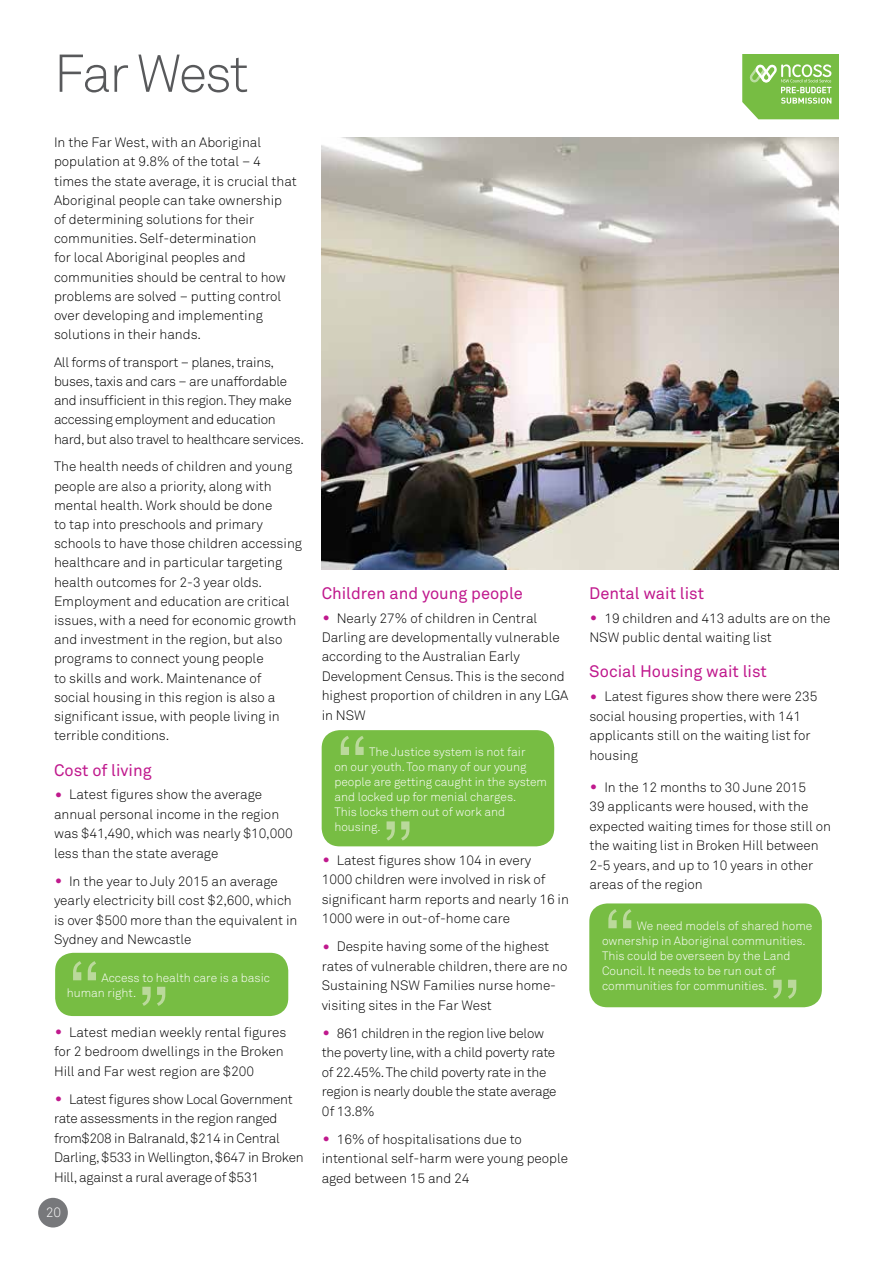
<style>
.page{position:relative;width:893px;height:1263px;background:#fff}
.page>*{position:absolute;margin:0;border:0;box-sizing:border-box;transform-origin:0 0}
.t1{font:300 90px "Akkurat";color:#bad99b}
.t2{font:300 52.5px "Akkurat";letter-spacing:-.045em;color:#58595b}
.t3{font:16.5px "Akkurat";color:#c0198d}
.t4{font:300 13.5px/19.5px "Akkurat";color:#000}
.t5{font:300 13.5px/19.5px "Akkurat";letter-spacing:-.02em;color:#000}
.t6{font:300 13.5px "Akkurat";color:#fff}
.t7{font:300 12px/15px "Akkurat";color:#fff}
.s1{font-size:21px;color:#c0198d}
</style>
<div class="page">
<div style="left:38px;top:1198px;width:30px;height:29px;background:#77787b;border-radius:50%"></div>
<svg style="left:742px;top:54px;width:97px;height:65px;background:#8bc65f"></svg>
<img style="left:322px;top:137px;width:517px;height:433px">
<div style="left:55px;top:953px;width:233px;height:63px;background:#77bd43;border-radius:18px"></div>
<div style="left:322px;top:730px;width:232px;height:116px;background:#77bd43;border-radius:18px"></div>
<div style="left:589px;top:903px;width:233px;height:104px;background:#77bd43;border-radius:18px"></div>
<h2 class="t2" style="left:54px;top:42px;width:196px">Far West</h2>
<p class="t4" style="left:54px;top:133px;width:244px">In the Far West, with an Aboriginal population at 9.8% of the total – 4 times the state average, it is crucial that Aboriginal people can take ownership of determining solutions for their communities. Self-determination<br>for local Aboriginal peoples and communities should be central to how problems are solved – putting control over developing and implementing solutions in their hands.</p>
<p class="t5" style="left:54px;top:353px;width:251px">All forms of transport – planes, trains, buses, taxis and cars – are unaffordable and insufficient in this region. They make accessing employment and education hard, but also travel to healthcare services.</p>
<p class="t4" style="left:54px;top:457px;width:250px">The health needs of children and young people are also a priority, along with mental health. Work should be done<br>to tap into preschools and primary schools to have those children accessing healthcare and in particular targeting health outcomes for 2-3 year olds.<br>Employment and education are critical issues, with a need for economic growth and investment in the region, but also programs to connect young people<br>to skills and work. Maintenance of<br>social housing in this region is also a significant issue, with people living in terrible conditions.</p>
<p class="t3" style="left:54px;top:760px;width:99px">Cost of living</p>
<p class="t4" style="left:54px;top:785px;width:240px"><span class="s1">•</span> Latest figures show the average annual personal income in the region was $41,490, which was nearly $10,000 less than the state average</p>
<p class="t4" style="left:54px;top:871px;width:245px"><span class="s1">•</span> In the year to July 2015 an average yearly electricity bill cost $2,600, which is over $500 more than the equivalent in Sydney and Newcastle</p>
<h1 class="t1" style="left:67px;top:942px;width:36px">“</h1>
<p class="t7" style="left:67px;top:970px;width:205px;text-indent:35px">Access to health care is a basic human right.</p>
<h1 class="t1" style="left:136px;top:966px;width:35px">”</h1>
<p class="t4" style="left:54px;top:1022px;width:234px"><span class="s1">•</span> Latest median weekly rental figures for 2 bedroom dwellings in the Broken<br>Hill and Far west region are $200</p>
<p class="t5" style="left:54px;top:1089px;width:251px"><span class="s1">•</span> Latest figures show Local Government rate assessments in the region ranged from$208 in Balranald, $214 in Central Darling, $533 in Wellington, $647 in Broken Hill, against a rural average of $531</p>
<p class="t6" style="left:46px;top:1204px;width:17px">20</p>
<p class="t3" style="left:322px;top:583px;width:203px">Children and young people</p>
<p class="t4" style="left:322px;top:608px;width:248px"><span class="s1">•</span> Nearly 27% of children in Central<br>Darling are developmentally vulnerable according to the Australian Early<br>Development Census. This is the second highest proportion of children in any LGA in NSW</p>
<h1 class="t1" style="left:334px;top:717px;width:36px">“</h1>
<p class="t7" style="left:334px;top:745px;width:214px;text-indent:35px">The Justice system is not fair<br>on our youth. Too many of our young people are getting caught in the system and locked up for menial charges.<br>This locks them out of work and housing.</p>
<h1 class="t1" style="left:381px;top:801px;width:35px">”</h1>
<p class="t4" style="left:322px;top:851px;width:249px"><span class="s1">•</span> Latest figures show 104 in every<br>1000 children were involved in risk of significant harm reports and nearly 16 in 1000 were in out-of-home care</p>
<p class="t4" style="left:322px;top:937px;width:247px"><span class="s1">•</span> Despite having some of the highest rates of vulnerable children, there are no Sustaining NSW Families nurse home&shy;visiting sites in the Far West</p>
<p class="t5" style="left:322px;top:1024px;width:236px"><span class="s1">•</span> 861 children in the region live below the poverty line, with a child poverty rate of 22.45%. The child poverty rate in the region is nearly double the state average 0f 13.8%</p>
<p class="t4" style="left:322px;top:1130px;width:248px"><span class="s1">•</span> 16% of hospitalisations due to intentional self-harm were young people aged between 15 and 24</p>
<p class="t3" style="left:589px;top:583px;width:116px">Dental wait list</p>
<p class="t4" style="left:589px;top:608px;width:243px"><span class="s1">•</span> 19 children and 413 adults are on the<br>NSW public dental waiting list</p>
<p class="t3" style="left:589px;top:662px;width:179px">Social Housing wait list</p>
<p class="t4" style="left:589px;top:687px;width:230px"><span class="s1">•</span> Latest figures show there were 235 social housing properties, with 141 applicants still on the waiting list for housing</p>
<p class="t4" style="left:589px;top:777px;width:243px"><span class="s1">•</span> In the 12 months to 30 June 2015<br>39 applicants were housed, with the expected waiting times for those still on the waiting list in Broken Hill between 2-5 years, and up to 10 years in other areas of the region</p>
<h1 class="t1" style="left:602px;top:890px;width:36px">“</h1>
<p class="t7" style="left:602px;top:918px;width:212px;text-indent:35px">We need models of shared home ownership in Aboriginal communities.<br>This could be overseen by the Land<br>Council. It needs to be run out of communities for communities.</p>
<h1 class="t1" style="left:767px;top:959px;width:35px">”</h1>
</div>
